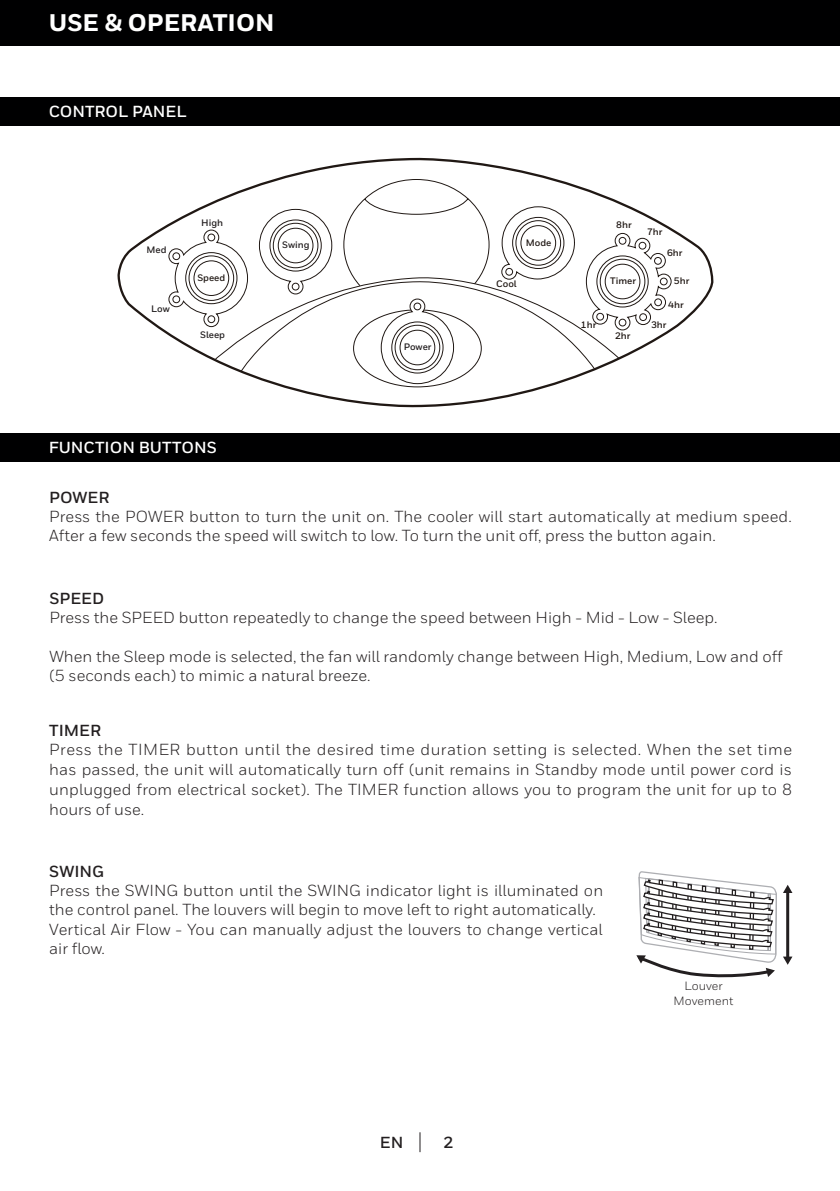
<style>
.page{position:relative;width:840px;height:1191px;background:#fff}
.page>*{position:absolute;margin:0;border:0;box-sizing:border-box;transform-origin:0 0}
.t1{font:800 24px "Honeywell Sans";color:#fff}
.t2{font:16px/19.2px "Honeywell Sans";color:#231f20}
.t3{font:700 16px "Honeywell Sans";color:#fff}
.t4{font:700 16px "Honeywell Sans";color:#231f20}
.t5{font:12px "Honeywell Sans";color:#231f20}
.t6{font:700 9.4px "Honeywell Sans";color:#201814}
.t7{font:700 9.4px "Honeywell Sans";color:#231f20}
</style>
<div class="page">
<svg style="left:419px;top:1132px;width:1px;height:20px"></svg>
<svg style="left:117px;top:158px;width:596px;height:249px"></svg>
<div style="left:0;top:0;width:839px;height:45px;background:#000001"></div>
<div style="left:0;top:98px;width:839px;height:28px;background:#000001"></div>
<div style="left:0;top:433px;width:839px;height:29px;background:#000001"></div>
<hr style="left:785px;top:892px;width:3px;height:69px;background:#231f20">
<svg style="left:783px;top:956px;width:9px;height:8px"></svg>
<svg style="left:783px;top:885px;width:9px;height:8px"></svg>
<svg style="left:636px;top:871px;width:140px;height:107px"></svg>
<p class="t1" style="left:49px;top:8px;width:227px">USE &amp; OPERATION</p>
<p class="t3" style="left:49px;top:102px;width:139px">CONTROL PANEL</p>
<p class="t7" style="left:146px;top:244px;width:22px">Med</p>
<p class="t7" style="left:151px;top:303px;width:20px">Low</p>
<p class="t7" style="left:201px;top:217px;width:23px">High</p>
<p class="t7" style="left:282px;top:239px;width:29px">Swing</p>
<p class="t6" style="left:525px;top:237px;width:27px">Mode</p>
<p class="t6" style="left:615px;top:219px;width:17px">8hr</p>
<p class="t6" style="left:197px;top:272px;width:30px">Speed</p>
<p class="t6" style="left:610px;top:275px;width:27px">Timer</p>
<p class="t6" style="left:496px;top:278px;width:22px">Cool</p>
<p class="t7" style="left:200px;top:328px;width:26px">Sleep</p>
<p class="t7" style="left:403px;top:341px;width:29px">Power</p>
<p class="t6" style="left:580px;top:319px;width:17px">1hr</p>
<p class="t6" style="left:614px;top:330px;width:17px">2hr</p>
<p class="t6" style="left:646px;top:226px;width:17px">7hr</p>
<p class="t6" style="left:666px;top:247px;width:17px">6hr</p>
<p class="t6" style="left:673px;top:275px;width:17px">5hr</p>
<p class="t6" style="left:668px;top:299px;width:17px">4hr</p>
<p class="t6" style="left:650px;top:319px;width:17px">3hr</p>
<p class="t3" style="left:49px;top:438px;width:169px">FUNCTION BUTTONS</p>
<p class="t4" style="left:49px;top:487px;width:62px">POWER</p>
<p class="t2" style="left:49px;top:507px;width:743px">Press the POWER button to turn the unit on. The cooler will start automatically at medium speed.<br>After a few seconds the speed will switch to low. To turn the unit off, press the button again.</p>
<p class="t4" style="left:49px;top:588px;width:56px">SPEED</p>
<p class="t2" style="left:49px;top:607px;width:669px">Press the SPEED button repeatedly to change the speed between High - Mid - Low - Sleep.</p>
<p class="t2" style="left:49px;top:647px;width:734px">When the Sleep mode is selected, the fan will randomly change between High, Medium, Low and off</p>
<p class="t2" style="left:49px;top:666px;width:322px">(5 seconds each) to mimic a natural breeze.</p>
<p class="t4" style="left:49px;top:720px;width:53px">TIMER</p>
<p class="t2" style="left:49px;top:739px;width:744px;line-height:20px;text-align:justify">Press the TIMER button until the desired time duration setting is selected. When the set time has passed, the unit will automatically turn off (unit remains in Standby mode until power cord is unplugged from electrical socket). The TIMER function allows you to program the unit for up to 8 hours of use.</p>
<p class="t4" style="left:49px;top:861px;width:56px">SWING</p>
<p class="t2" style="left:49px;top:881px;width:555px">Press the SWING button until the SWING indicator light is illuminated on the control panel. The louvers will begin to move left to right automatically.</p>
<p class="t2" style="left:49px;top:919px;width:554px">Vertical Air Flow - You can manually adjust the louvers to change vertical air flow.</p>
<p class="t4" style="left:379px;top:1132px;width:25px">EN</p>
<p class="t4" style="left:443px;top:1132px;width:11px">2</p>
<p class="t5" style="left:684px;top:979px;width:40px">Louver</p>
<p class="t5" style="left:673px;top:993px;width:61px">Movement</p>
</div>
